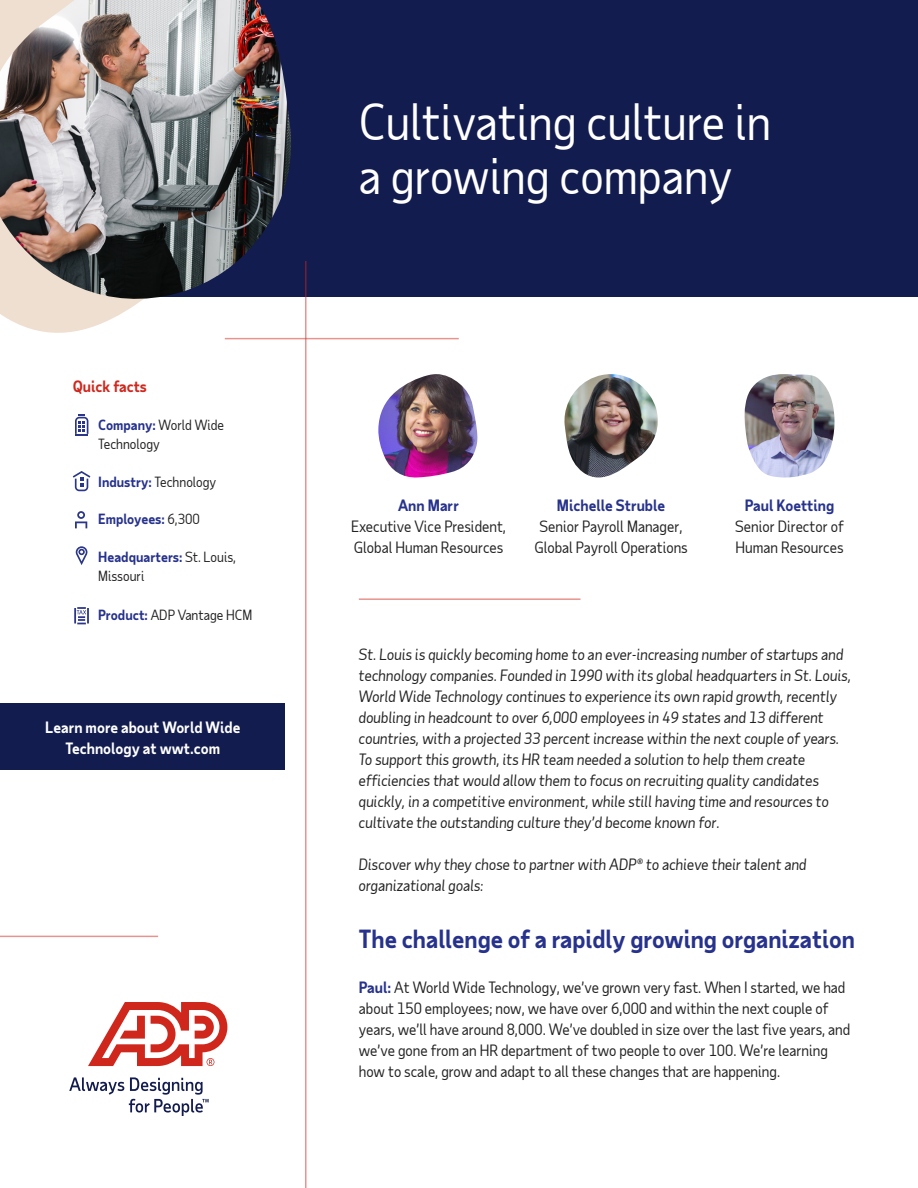
<style>
.page{position:relative;width:918px;height:1188px;background:#fff}
.page>*{position:absolute;margin:0;border:0;box-sizing:border-box;transform-origin:0 0}
.Case_study_title{font:48px/54px "Taub Sans";color:#fff}
.First-level_heading{font:700 24px "Taub Sans";color:#26328c}
.Body{font:italic 15px/21px "Taub Sans";color:#222}
.Body-2{font:15px/21px "Taub Sans";color:#222}
.Body_-_names{font:15px/21px "Taub Sans";color:#222;text-align:center}
.Second-level_heading{font:700 15px/21px "Taub Sans";color:#fff;text-align:center}
.Accent_-_vitals{font:700 15px "Taub Sans";color:#d0271d}
.Accent_-_vitals-2{font:13.5px/19.5px "Taub Sans";color:#222}
.Accent_-_vitals-3{font:700 13.5px "Taub Sans";color:#26328c}
.s1{font-weight:700;color:#26328c}
.s2{font-weight:400;color:#222}
</style>
<div class="page">
<div style="left:0;top:0;width:918px;height:297px;background:#121c4e"></div>
<svg style="left:0;top:300px;width:274px;height:40px"></svg>
<img style="left:0;top:0;width:291px;height:300px">
<hr style="left:225px;top:338px;width:234px;height:1px;background:#d0271d">
<hr style="left:305px;top:261px;width:2px;height:927px;background:#d0271d">
<svg style="left:88px;top:1002px;width:139px;height:64px"></svg>
<svg style="left:69px;top:1077px;width:140px;height:39px"></svg>
<hr style="left:0;top:936px;width:158px;height:1px;background:#d0271d">
<hr style="left:359px;top:598px;width:221px;height:2px;background:#d0271d">
<img style="left:378px;top:374px;width:99px;height:104px">
<img style="left:564px;top:374px;width:94px;height:104px">
<img style="left:744px;top:374px;width:91px;height:104px">
<svg style="left:73px;top:471px;width:17px;height:20px"></svg>
<svg style="left:75px;top:414px;width:13px;height:22px"></svg>
<svg style="left:75px;top:511px;width:12px;height:17px"></svg>
<svg style="left:76px;top:546px;width:11px;height:19px"></svg>
<svg style="left:74px;top:607px;width:15px;height:17px"></svg>
<div style="left:0;top:704px;width:285px;height:66px;background:#121c4e"></div>
<p class="Accent_-_vitals" style="left:73px;top:377px;width:76px">Quick facts</p>
<p class="Accent_-_vitals-2" style="left:98px;top:415px;width:127px"><span class="s1">Company:</span> World Wide<br>Technology</p>
<p class="Accent_-_vitals-2" style="left:98px;top:472px;width:120px"><span class="s1">Industry:</span> Technology</p>
<p class="Accent_-_vitals-3" style="left:98px;top:510px;width:103px">Employees: <span class="s2">6,300</span></p>
<p class="Accent_-_vitals-2" style="left:98px;top:547px;width:139px"><span class="s1">Headquarters:</span> St. Louis,<br>Missouri</p>
<p class="Accent_-_vitals-2" style="left:98px;top:605px;width:156px"><span class="s1">Product:</span> ADP Vantage HCM</p>
<p class="Second-level_heading" style="left:45px;top:716px;width:197px">Learn more about World Wide<br>Technology at wwt.com</p>
<p class="Case_study_title" style="left:359px;top:94px;width:414px">Cultivating culture in a growing company</p>
<p class="Body_-_names" style="left:351px;top:495px;width:156px"><span class="s1">Ann Marr<br></span>Executive Vice President,<br>Global Human Resources</p>
<p class="Body_-_names" style="left:534px;top:495px;width:155px"><span class="s1">Michelle Struble<br></span>Senior Payroll Manager,<br>Global Payroll Operations</p>
<p class="Body_-_names" style="left:735px;top:495px;width:110px"><span class="s1">Paul Koetting<br></span>Senior Director of<br>Human Resources</p>
<p class="Body" style="left:359px;top:644px;width:494px">St. Louis is quickly becoming home to an ever-increasing number of startups and technology companies. Founded in 1990 with its global headquarters in St. Louis, World Wide Technology continues to experience its own rapid growth, recently doubling in headcount to over 6,000 employees in 49 states and 13 different countries, with a projected 33 percent increase within the next couple of years.<br>To support this growth, its HR team needed a solution to help them create efficiencies that would allow them to focus on recruiting quality candidates quickly, in a competitive environment, while still having time and resources to cultivate the outstanding culture they’d become known for.</p>
<p class="Body" style="left:359px;top:854px;width:449px">Discover why they chose to partner with ADP® to achieve their talent and organizational goals:</p>
<p class="First-level_heading" style="left:359px;top:923px;width:498px">The challenge of a rapidly growing organization</p>
<p class="Body-2" style="left:359px;top:977px;width:493px"><span class="s1">Paul:</span> At World Wide Technology, we’ve grown very fast. When I started, we had about 150 employees; now, we have over 6,000 and within the next couple of years, we’ll have around 8,000. We’ve doubled in size over the last five years, and we’ve gone from an HR department of two people to over 100. We’re learning how to scale, grow and adapt to all these changes that are happening.</p>
</div>
